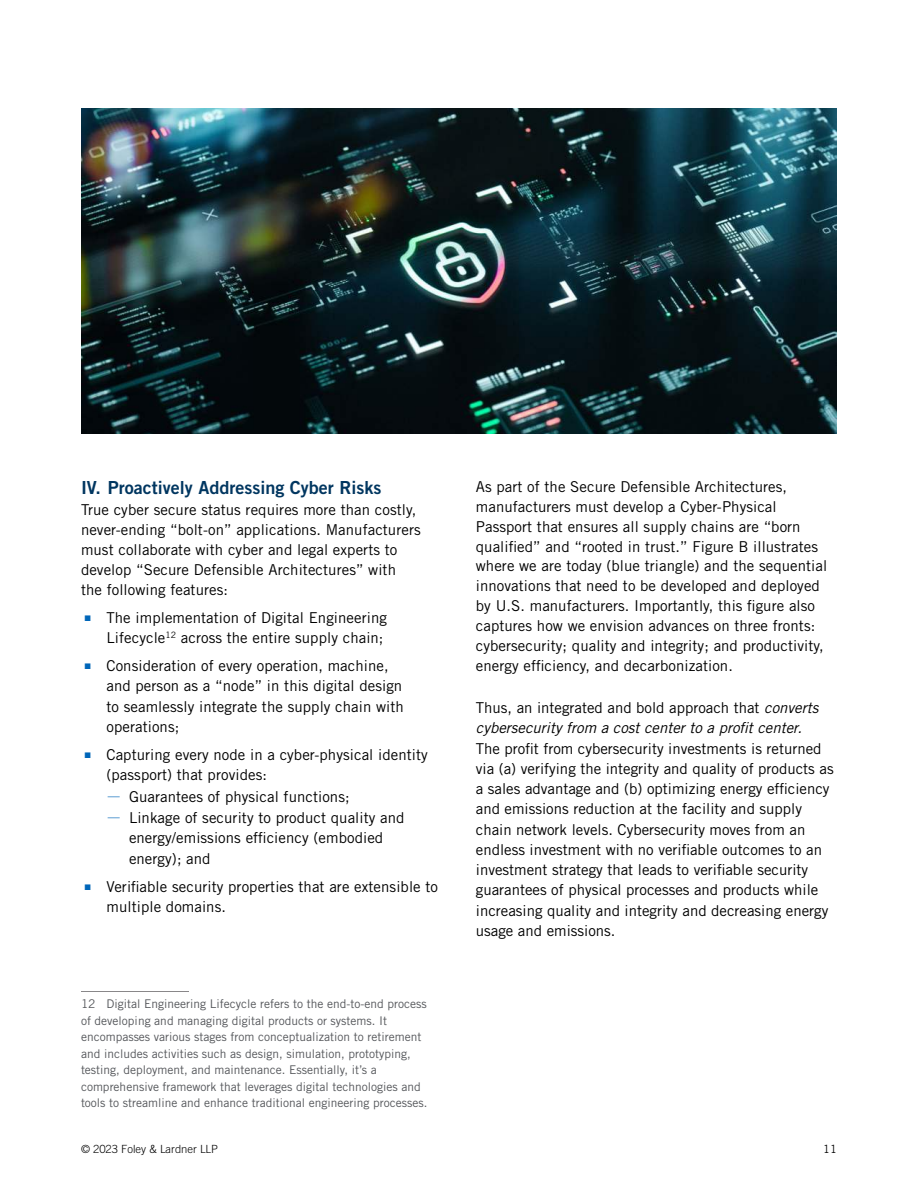
<style>
.page{position:relative;width:918px;height:1188px;background:#fff}
.page>*{position:absolute;margin:0;border:0;box-sizing:border-box;transform-origin:0 0}
.t1{font:18px "Trade Gothic LT Std Bd 2";color:#003660}
.t2{font:15px/20.2px "Trade Gothic LT Std";letter-spacing:.005em;color:#000}
.t3{font:italic 15px/20.2px "Trade Gothic LT Std";color:#000}
.t4{font:12px/16.5px "Trade Gothic LT Std";color:#54565a}
.t5{font:300 11.25px "Trade Gothic LT Std";color:#000}
.t6{font:11.25px "Trade Gothic LT Std";color:#000}
.s1{font-family:"Arial";font-size:12px;color:#0066b9}
.s2{font-size:12px;color:#0066b9}
.s3{font-style:normal}
</style>
<div class="page">
<hr style="left:0;top:1059px;width:1px;height:129px;background:#5e7c93">
<hr style="left:81px;top:991px;width:108px;height:1px;background:#898789">
<img style="left:81px;top:108px;width:756px;height:325px">
<p class="t1" style="left:81px;top:481px;width:302px">IV. Proactively Addressing Cyber Risks</p>
<p class="t2" style="left:81px;top:501px;width:341px;line-height:19.8px">True cyber secure status requires more than costly, never-ending “bolt-on” applications. Manufacturers must collaborate with cyber and legal experts to develop “Secure Defensible Architectures” with<br>the following features:</p>
<p class="t2" style="left:84px;top:608px;width:305px;text-align:right"><span class="s1">■</span> The implementation of Digital Engineering<br>Lifecycle<sup>12</sup> across the entire supply chain;</p>
<p class="t2" style="left:106px;top:656px;width:299px;text-indent:-22px"><span class="s1">■</span> Consideration of every operation, machine, and person as a “node” in this digital design to seamlessly integrate the supply chain with operations;</p>
<p class="t2" style="left:106px;top:745px;width:323px;text-indent:-22px"><span class="s1">■</span> Capturing every node in a cyber-physical identity (passport) that provides:</p>
<p class="t2" style="left:108px;top:787px;width:243px"><span class="s2">—</span> Guarantees of physical functions;</p>
<p class="t2" style="left:129px;top:808px;width:277px;text-indent:-21px"><span class="s2">—</span> Linkage of security to product quality and energy/emissions efficiency (embodied energy); and</p>
<p class="t2" style="left:106px;top:877px;width:333px;text-indent:-22px"><span class="s1">■</span> Verifiable security properties that are extensible to multiple domains.</p>
<p class="t4" style="left:81px;top:996px;width:348px">12 Digital Engineering Lifecycle refers to the end-to-end process of developing and managing digital products or systems. It encompasses various stages from conceptualization to retirement and includes activities such as design, simulation, prototyping, testing, deployment, and maintenance. Essentially, it’s a comprehensive framework that leverages digital technologies and tools to streamline and enhance traditional engineering processes.</p>
<p class="t2" style="left:476px;top:478px;width:353px;line-height:19.8px">As part of the Secure Defensible Architectures, manufacturers must develop a Cyber-Physical Passport that ensures all supply chains are “born qualified” and “rooted in trust.” Figure B illustrates where we are today (blue triangle) and the sequential innovations that need to be developed and deployed by U.S. manufacturers. Importantly, this figure also captures how we envision advances on three fronts: cybersecurity; quality and integrity; and productivity, energy efficiency, and decarbonization.</p>
<p class="t3" style="left:476px;top:699px;width:344px"><span class="s3">Thus, an integrated and bold approach that</span> converts cybersecurity from a cost center to a profit center.</p>
<p class="t2" style="left:476px;top:739px;width:359px">The profit from cybersecurity investments is returned via (a) verifying the integrity and quality of products as a sales advantage and (b) optimizing energy efficiency and emissions reduction at the facility and supply chain network levels. Cybersecurity moves from an endless investment with no verifiable outcomes to an investment strategy that leads to verifiable security guarantees of physical processes and products while increasing quality and integrity and decreasing energy usage and emissions.</p>
<p class="t5" style="left:81px;top:1145px;width:139px">© 2023 Foley &amp; Lardner LLP</p>
<p class="t6" style="left:823px;top:1144px;width:15px">11</p>
</div>
